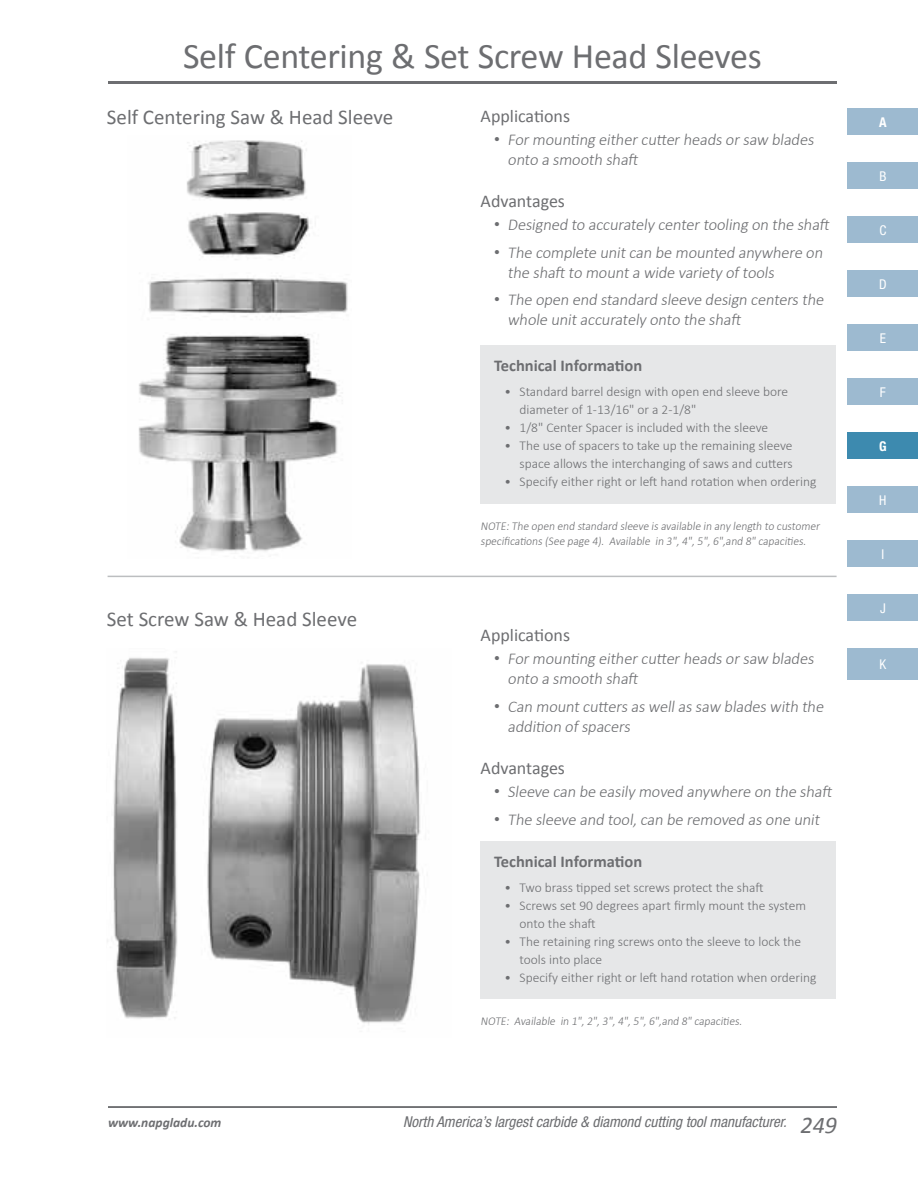
<style>
.page{position:relative;width:918px;height:1188px;background:#fff}
.page>*{position:absolute;margin:0;border:0;box-sizing:border-box;transform-origin:0 0}
.t1{font:36px "Calibri";letter-spacing:-.01em;color:#6d6e71}
.t2{font:21px "Calibri";color:#6d6e71}
.t3{font:18px "Calibri";color:#6d6e71}
.t4{font:300 16.5px/20.2px "Calibri";color:#6d6e71}
.t5{font:700 16.5px "Calibri";color:#6d6e71}
.t6{font:italic condensed 15px "Helvetica Neue";color:#6d6e71}
.t7{font:300 13.5px/18px "Calibri";color:#6d6e71}
.t8{font:italic 700 13.5px "Calibri";color:#6d6e71}
.t9{font:condensed 13.5px "Helvetica Neue";color:#fff}
.t10{font:700 condensed 13.5px "Helvetica Neue";color:#fff}
.t11{font:300 12px/14.4px "Calibri";color:#6d6e71;scale:.95 1}
.s1{font-family:"Arial";font-weight:400}
.s2{font-family:"Calibri";font-stretch:normal;font-size:24px}
</style>
<div class="page">
<hr style="left:108px;top:81px;width:729px;height:3px;background:#6d6e71">
<div style="left:848px;top:108px;width:70px;height:27px;background:#9dbad0"></div>
<div style="left:848px;top:162px;width:70px;height:27px;background:#9dbad0"></div>
<div style="left:848px;top:378px;width:70px;height:27px;background:#9dbad0"></div>
<div style="left:848px;top:270px;width:70px;height:27px;background:#9dbad0"></div>
<div style="left:848px;top:486px;width:70px;height:27px;background:#9dbad0"></div>
<div style="left:848px;top:216px;width:70px;height:27px;background:#9dbad0"></div>
<div style="left:848px;top:432px;width:70px;height:27px;background:#3d8aaf"></div>
<div style="left:848px;top:324px;width:70px;height:27px;background:#9dbad0"></div>
<div style="left:848px;top:540px;width:70px;height:27px;background:#9dbad0"></div>
<div style="left:848px;top:594px;width:70px;height:27px;background:#9dbad0"></div>
<div style="left:848px;top:648px;width:70px;height:31px;background:#9dbad0"></div>
<div style="left:481px;top:841px;width:355px;height:158px;background:#e6e7e8"></div>
<img style="left:107px;top:657px;width:314px;height:367px">
<div style="left:481px;top:346px;width:355px;height:158px;background:#e6e7e8"></div>
<img style="left:138px;top:140px;width:210px;height:412px">
<hr style="left:108px;top:576px;width:729px;height:1px;background:#bcbec0">
<hr style="left:108px;top:1106px;width:729px;height:2px;background:#6d6e71">
<h1 class="t1" style="left:183px;top:33px;width:580px">Self Centering &amp; Set Screw Head Sleeves</h1>
<h2 class="t2" style="left:107px;top:104px;width:288px">Self Centering Saw &amp; Head Sleeve</h2>
<h2 class="t2" style="left:107px;top:606px;width:252px">Set Screw Saw &amp; Head Sleeve</h2>
<h3 class="t3" style="left:481px;top:104px;width:91px">Applications</h3>
<p class="t4" style="left:508px;top:128px;width:310px;text-indent:-13px"><span class="s1">•</span> For mounting either cutter heads or saw blades onto a smooth shaft</p>
<h3 class="t3" style="left:481px;top:190px;width:86px">Advantages</h3>
<p class="t4" style="left:494px;top:214px;width:339px"><span class="s1">•</span> Designed to accurately center tooling on the shaft</p>
<p class="t4" style="left:508px;top:241px;width:319px;text-indent:-13px"><span class="s1">•</span> The complete unit can be mounted anywhere on the shaft to mount a wide variety oftools</p>
<p class="t4" style="left:508px;top:289px;width:320px;text-indent:-13px"><span class="s1">•</span> The open end standard sleeve design centers the whole unit accurately onto the shaft</p>
<p class="t5" style="left:494px;top:355px;width:150px">Technical Information</p>
<p class="t7" style="left:520px;top:382px;width:270px;text-indent:-15px">• Standard barrel design with open end sleeve bore diameter of 1-13/16" or a 2-1/8"</p>
<p class="t7" style="left:505px;top:418px;width:265px">• 1/8" Center Spacer is included with the sleeve</p>
<p class="t7" style="left:505px;top:436px;width:290px;text-align:right">• The use of spacers to take up the remaining sleeve space allows the interchanging of saws and cutters</p>
<p class="t7" style="left:505px;top:472px;width:314px">• Specify either right or left hand rotation when ordering</p>
<p class="t11" style="left:481px;top:518px;width:361px">NOTE:The open end standard sleeve is available in any length to customer specifications (See page 4). Available in 3",4",5",6",and 8" capacities.</p>
<h3 class="t3" style="left:481px;top:624px;width:91px">Applications</h3>
<p class="t4" style="left:508px;top:648px;width:310px;text-indent:-13px"><span class="s1">•</span> For mounting either cutter heads or saw blades onto a smooth shaft</p>
<p class="t4" style="left:508px;top:695px;width:320px;text-indent:-13px"><span class="s1">•</span> Can mount cutters as wellas saw blades with the addition ofspacers</p>
<h3 class="t3" style="left:481px;top:757px;width:86px">Advantages</h3>
<p class="t4" style="left:494px;top:781px;width:342px"><span class="s1">•</span> Sleeve can be easily moved anywhere on the shaft</p>
<p class="t4" style="left:494px;top:808px;width:330px"><span class="s1">•</span> The sleeve and tool,can be removed as one unit</p>
<p class="t5" style="left:494px;top:851px;width:150px">Technical Information</p>
<p class="t7" style="left:505px;top:878px;width:260px">• Two brass tipped set screws protect the shaft</p>
<p class="t7" style="left:520px;top:896px;width:288px;text-indent:-15px">• Screws set 90 degrees apart firmly mount the system onto the shaft</p>
<p class="t7" style="left:520px;top:932px;width:283px;text-indent:-15px">• The retaining ring screws onto the sleeve to lock the tools into place</p>
<p class="t7" style="left:505px;top:968px;width:314px">• Specify either right or left hand rotation when ordering</p>
<p class="t11" style="left:481px;top:1013px;width:279px">NOTE: Available in 1",2",3",4",5",6",and 8" capacities.</p>
<p class="t8" style="left:108px;top:1114px;width:115px">www.napgladu.com</p>
<p class="t6" style="left:403px;top:1113px;width:435px">North America’s largest carbide &amp; diamond cutting tool manufacturer. <span class="s2">249</span></p>
<p class="t10" style="left:879px;top:114px;width:9px">A</p>
<p class="t9" style="left:879px;top:168px;width:9px">B</p>
<p class="t9" style="left:879px;top:222px;width:9px">C</p>
<p class="t9" style="left:879px;top:276px;width:9px">D</p>
<p class="t9" style="left:880px;top:330px;width:8px">E</p>
<p class="t9" style="left:880px;top:384px;width:7px">F</p>
<p class="t10" style="left:879px;top:438px;width:9px">G</p>
<p class="t9" style="left:879px;top:492px;width:9px">H</p>
<p class="t9" style="left:882px;top:546px;width:4px">I</p>
<p class="t9" style="left:880px;top:600px;width:7px">J</p>
<p class="t9" style="left:880px;top:657px;width:8px">K</p>
</div>
